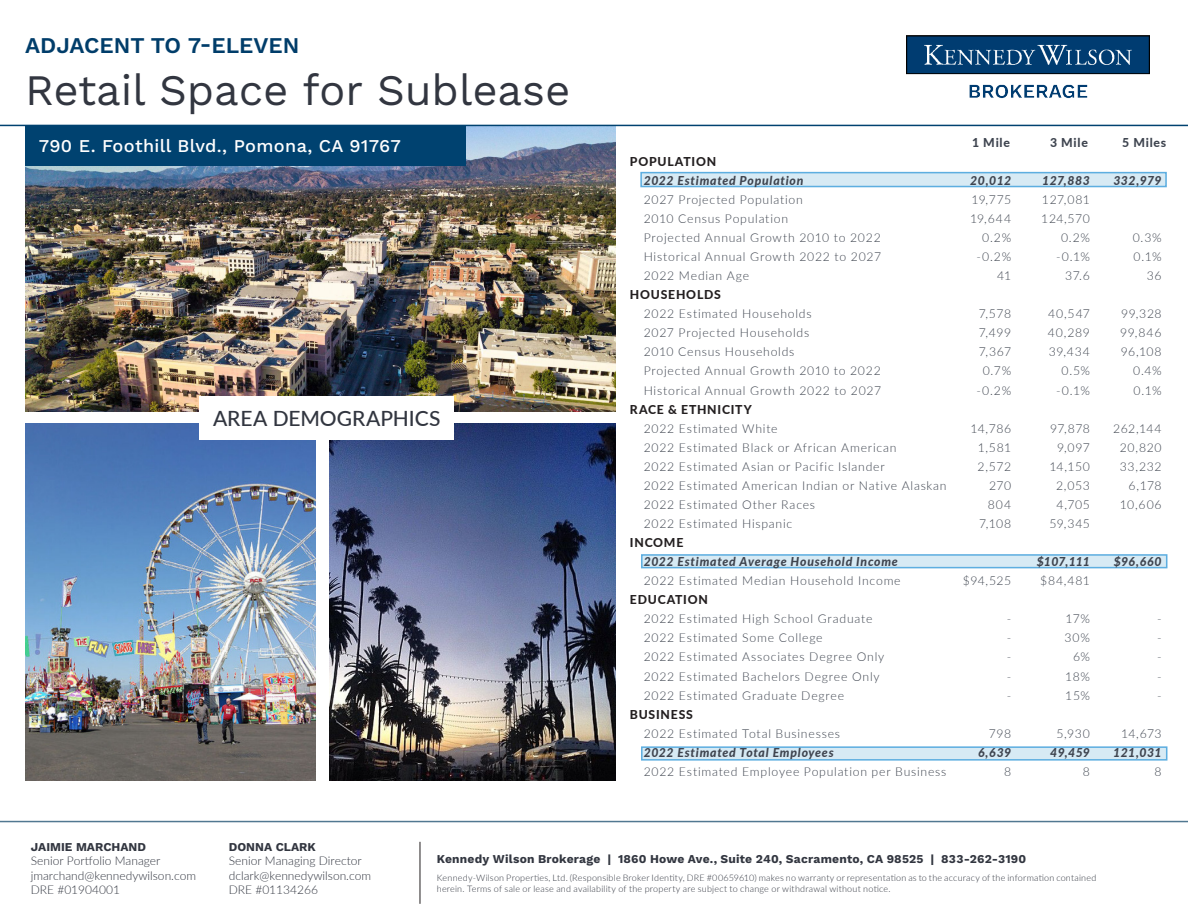
<style>
.page{position:relative;width:1188px;height:918px;background:#fff}
.page>*{position:absolute;margin:0;border:0;box-sizing:border-box;transform-origin:0 0}
.t1{font:43.5px "Work Sans";color:#323640}
.t2{font:600 22.5px "Work Sans";color:#003d6a}
.t3{font:500 21px "Lato";color:#323640}
.t4{font:500 18px "Work Sans";letter-spacing:.02em;color:#fff}
.t5{font:300 12.3px "Lato";letter-spacing:.06em;color:#3e444f}
.t6{font:italic 800 12.3px "Lato";letter-spacing:.055em;color:#3e444f}
.t7{font:800 12.3px "Lato";letter-spacing:.065em;color:#231f20}
.t8{font:800 12.3px "Lato";letter-spacing:.065em;color:#3e444f}
.t9{font:300 12px/14.4px "Lato";color:#323640}
.t10{font:700 12px "Work Sans";letter-spacing:.015em;color:#323640}
.t11{font:300 9px/10.8px "Lato";letter-spacing:.025em;color:#323640}
</style>
<div class="page">
<div style="left:641px;top:554px;width:526px;height:14px;background:#d7eaf4;border:2px solid #5daee0"></div>
<div style="left:641px;top:746px;width:526px;height:15px;background:#d7eaf4;border:2px solid #5daee0"></div>
<div style="left:640px;top:172px;width:527px;height:15px;background:#d7eaf4;border:2px solid #5daee0"></div>
<img style="left:329px;top:423px;width:287px;height:358px">
<img style="left:25px;top:423px;width:291px;height:358px">
<img style="left:25px;top:126px;width:591px;height:285px">
<div style="left:200px;top:396px;width:254px;height:44px;background:#fff"></div>
<hr style="left:0;top:821px;width:1188px;height:1px;background:#517891">
<hr style="left:420px;top:842px;width:1px;height:62px;background:#231f20">
<img style="left:906px;top:35px;width:243px;height:64px">
<hr style="left:0;top:125px;width:1188px;height:1px;background:#004270">
<div style="left:25px;top:125px;width:440px;height:40px;background:#004270"></div>
<h2 class="t2" style="left:25px;top:32px;width:276px">ADJACENT TO 7-ELEVEN</h2>
<h1 class="t1" style="left:25px;top:65px;width:547px">Retail Space for Sublease</h1>
<h3 class="t4" style="left:39px;top:135px;width:364px">790 E. Foothill Blvd., Pomona, CA 91767</h3>
<p class="t3" style="left:213px;top:404px;width:229px">AREA DEMOGRAPHICS</p>
<p class="t8" style="left:972px;top:133px;width:40px">1 Mile</p>
<p class="t8" style="left:1050px;top:133px;width:40px">3 Mile</p>
<p class="t8" style="left:1122px;top:133px;width:46px">5 Miles</p>
<p class="t7" style="left:630px;top:152px;width:88px">POPULATION</p>
<p class="t6" style="left:644px;top:171px;width:161px">2022 Estimated Population</p>
<p class="t6" style="left:970px;top:171px;width:43px">20,012</p>
<p class="t6" style="left:1042px;top:171px;width:49px">127,883</p>
<p class="t6" style="left:1113px;top:171px;width:50px">332,979</p>
<p class="t5" style="left:644px;top:191px;width:161px">2027 Projected Population</p>
<p class="t5" style="left:972px;top:191px;width:41px">19,775</p>
<p class="t5" style="left:1042px;top:191px;width:50px">127,081</p>
<p class="t5" style="left:644px;top:210px;width:146px">2010 Census Population</p>
<p class="t5" style="left:970px;top:210px;width:43px">19,644</p>
<p class="t5" style="left:1041px;top:210px;width:50px">124,570</p>
<p class="t5" style="left:644px;top:229px;width:239px">Projected Annual Growth 2010 to 2022</p>
<p class="t5" style="left:982px;top:229px;width:31px">0.2%</p>
<p class="t5" style="left:1061px;top:229px;width:31px">0.2%</p>
<p class="t5" style="left:1133px;top:229px;width:31px">0.3%</p>
<p class="t5" style="left:644px;top:248px;width:239px">Historical Annual Growth 2022 to 2027</p>
<p class="t5" style="left:976px;top:248px;width:36px">-0.2%</p>
<p class="t5" style="left:1056px;top:248px;width:35px">-0.1%</p>
<p class="t5" style="left:1134px;top:248px;width:30px">0.1%</p>
<p class="t5" style="left:644px;top:267px;width:107px">2022 Median Age</p>
<p class="t5" style="left:997px;top:267px;width:16px">41</p>
<p class="t5" style="left:1065px;top:267px;width:26px">37.6</p>
<p class="t5" style="left:1147px;top:267px;width:16px">36</p>
<p class="t7" style="left:630px;top:286px;width:92px">HOUSEHOLDS</p>
<p class="t5" style="left:644px;top:305px;width:169px">2022 Estimated Households</p>
<p class="t5" style="left:979px;top:305px;width:34px">7,578</p>
<p class="t5" style="left:1048px;top:305px;width:43px">40,547</p>
<p class="t5" style="left:1121px;top:305px;width:42px">99,328</p>
<p class="t5" style="left:644px;top:324px;width:167px">2027 Projected Households</p>
<p class="t5" style="left:979px;top:324px;width:34px">7,499</p>
<p class="t5" style="left:1048px;top:324px;width:44px">40,289</p>
<p class="t5" style="left:1120px;top:324px;width:43px">99,846</p>
<p class="t5" style="left:644px;top:343px;width:152px">2010 Census Households</p>
<p class="t5" style="left:979px;top:343px;width:34px">7,367</p>
<p class="t5" style="left:1049px;top:343px;width:43px">39,434</p>
<p class="t5" style="left:1121px;top:343px;width:42px">96,108</p>
<p class="t5" style="left:644px;top:362px;width:239px">Projected Annual Growth 2010 to 2022</p>
<p class="t5" style="left:983px;top:362px;width:30px">0.7%</p>
<p class="t5" style="left:1062px;top:362px;width:30px">0.5%</p>
<p class="t5" style="left:1133px;top:362px;width:30px">0.4%</p>
<p class="t5" style="left:644px;top:382px;width:239px">Historical Annual Growth 2022 to 2027</p>
<p class="t5" style="left:976px;top:382px;width:36px">-0.2%</p>
<p class="t5" style="left:1056px;top:382px;width:35px">-0.1%</p>
<p class="t5" style="left:1134px;top:382px;width:30px">0.1%</p>
<p class="t7" style="left:630px;top:400px;width:123px">RACE &amp; ETHNICITY</p>
<p class="t5" style="left:644px;top:420px;width:135px">2022 Estimated White</p>
<p class="t5" style="left:971px;top:420px;width:42px">14,786</p>
<p class="t5" style="left:1050px;top:420px;width:41px">97,878</p>
<p class="t5" style="left:1113px;top:420px;width:50px">262,144</p>
<p class="t5" style="left:644px;top:439px;width:255px">2022 Estimated Black or African American</p>
<p class="t5" style="left:978px;top:439px;width:35px">1,581</p>
<p class="t5" style="left:1057px;top:439px;width:35px">9,097</p>
<p class="t5" style="left:1120px;top:439px;width:44px">20,820</p>
<p class="t5" style="left:644px;top:458px;width:242px">2022 Estimated Asian or Pacific Islander</p>
<p class="t5" style="left:978px;top:458px;width:35px">2,572</p>
<p class="t5" style="left:1049px;top:458px;width:42px">14,150</p>
<p class="t5" style="left:1120px;top:458px;width:43px">33,232</p>
<p class="t5" style="left:644px;top:477px;width:305px">2022 Estimated American Indian or Native Alaskan</p>
<p class="t5" style="left:989px;top:477px;width:24px">270</p>
<p class="t5" style="left:1056px;top:477px;width:36px">2,053</p>
<p class="t5" style="left:1129px;top:477px;width:35px">6,178</p>
<p class="t5" style="left:644px;top:496px;width:173px">2022 Estimated Other Races</p>
<p class="t5" style="left:988px;top:496px;width:25px">804</p>
<p class="t5" style="left:1057px;top:496px;width:35px">4,705</p>
<p class="t5" style="left:1120px;top:496px;width:43px">10,606</p>
<p class="t5" style="left:644px;top:515px;width:150px">2022 Estimated Hispanic</p>
<p class="t5" style="left:979px;top:515px;width:34px">7,108</p>
<p class="t5" style="left:1050px;top:515px;width:42px">59,345</p>
<p class="t7" style="left:630px;top:533px;width:55px">INCOME</p>
<p class="t6" style="left:644px;top:553px;width:256px">2022 Estimated Average Household Income</p>
<p class="t6" style="left:1037px;top:553px;width:55px">$107,111</p>
<p class="t6" style="left:1114px;top:553px;width:49px">$96,660</p>
<p class="t5" style="left:644px;top:572px;width:258px">2022 Estimated Median Household Income</p>
<p class="t5" style="left:963px;top:572px;width:50px">$94,525</p>
<p class="t5" style="left:1040px;top:572px;width:51px">$84,481</p>
<p class="t7" style="left:630px;top:591px;width:80px">EDUCATION</p>
<p class="t5" style="left:644px;top:610px;width:230px">2022 Estimated High School Graduate</p>
<p class="t5" style="left:1007px;top:610px;width:6px">-</p>
<p class="t5" style="left:1065px;top:610px;width:26px">17%</p>
<p class="t5" style="left:1157px;top:610px;width:6px">-</p>
<p class="t5" style="left:644px;top:629px;width:180px">2022 Estimated Some College</p>
<p class="t5" style="left:1007px;top:629px;width:6px">-</p>
<p class="t5" style="left:1064px;top:629px;width:27px">30%</p>
<p class="t5" style="left:1157px;top:629px;width:6px">-</p>
<p class="t5" style="left:644px;top:649px;width:242px">2022 Estimated Associates Degree Only</p>
<p class="t5" style="left:1007px;top:649px;width:6px">-</p>
<p class="t5" style="left:1073px;top:649px;width:19px">6%</p>
<p class="t5" style="left:1157px;top:649px;width:6px">-</p>
<p class="t5" style="left:644px;top:668px;width:238px">2022 Estimated Bachelors Degree Only</p>
<p class="t5" style="left:1007px;top:668px;width:6px">-</p>
<p class="t5" style="left:1065px;top:668px;width:26px">18%</p>
<p class="t5" style="left:1157px;top:668px;width:6px">-</p>
<p class="t5" style="left:644px;top:687px;width:202px">2022 Estimated Graduate Degree</p>
<p class="t5" style="left:1007px;top:687px;width:6px">-</p>
<p class="t5" style="left:1065px;top:687px;width:26px">15%</p>
<p class="t5" style="left:1157px;top:687px;width:6px">-</p>
<p class="t7" style="left:630px;top:705px;width:65px">BUSINESS</p>
<p class="t5" style="left:644px;top:725px;width:198px">2022 Estimated Total Businesses</p>
<p class="t5" style="left:989px;top:725px;width:24px">798</p>
<p class="t5" style="left:1056px;top:725px;width:35px">5,930</p>
<p class="t5" style="left:1121px;top:725px;width:42px">14,673</p>
<p class="t6" style="left:644px;top:743px;width:192px">2022 Estimated Total Employees</p>
<p class="t6" style="left:978px;top:743px;width:35px">6,639</p>
<p class="t6" style="left:1050px;top:743px;width:41px">49,459</p>
<p class="t6" style="left:1113px;top:743px;width:50px">121,031</p>
<p class="t5" style="left:644px;top:763px;width:304px">2022 Estimated Employee Population per Business</p>
<p class="t5" style="left:1004px;top:763px;width:9px">8</p>
<p class="t5" style="left:1083px;top:763px;width:9px">8</p>
<p class="t5" style="left:1155px;top:763px;width:9px">8</p>
<p class="t10" style="left:31px;top:840px;width:117px">JAIMIE MARCHAND</p>
<p class="t9" style="left:31px;top:853px;width:167px">Senior Portfolio Manager jmarchand@kennedywilson.com<br>DRE #01904001</p>
<p class="t10" style="left:229px;top:840px;width:89px">DONNA CLARK</p>
<p class="t9" style="left:229px;top:853px;width:144px">Senior Managing Director dclark@kennedywilson.com<br>DRE #01134266</p>
<p class="t10" style="left:437px;top:852px;width:591px">Kennedy Wilson Brokerage | 1860 Howe Ave., Suite 240, Sacramento, CA 98525 | 833-262-3190</p>
<p class="t11" style="left:437px;top:872px;width:661px">Kennedy-Wilson Properties, Ltd. (Responsible Broker Identity, DRE #00659610) makes no warranty or representation as to the accuracy of the information contained herein. Terms of sale or lease and availability of the property are subject to change or withdrawal without notice.</p>
</div>
